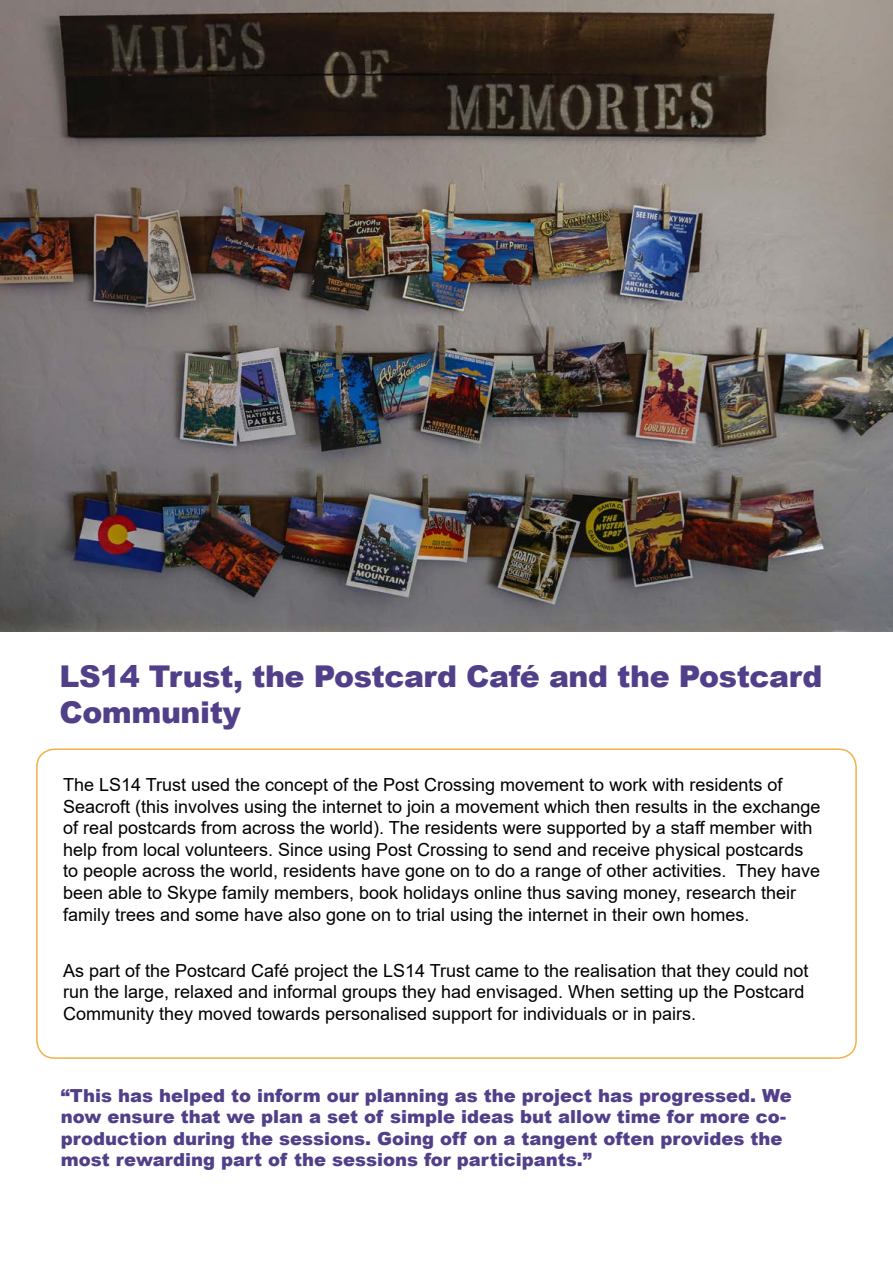
<style>
.page{position:relative;width:893px;height:1263px;background:#fff}
.page>*{position:absolute;margin:0;border:0;box-sizing:border-box;transform-origin:0 0}
.t1{font:900 30px/36px "Arial";letter-spacing:-.015em;color:#513f89}
.t2{font:18px/21.6px "Arial";color:#000}
.t3{font:900 18px/21.6px "Arial";color:#513f89}
</style>
<div class="page">
<div style="left:36px;top:748px;width:821px;height:311px;border:2px solid #f1b149;border-radius:18px"></div>
<img style="left:0;top:0;width:893px;height:631px">
<h1 class="t1" style="left:60px;top:657px;width:764px">LS14 Trust, the Postcard Café and the Postcard<br>Community</h1>
<p class="t2" style="left:63px;top:774px;width:759px">The LS14 Trust used the concept of the Post Crossing movement to work with residents of Seacroft (this involves using the internet to join a movement which then results in the exchange of real postcards from across the world). The residents were supported by a staff member with help from local volunteers. Since using Post Crossing to send and receive physical postcards to people across the world, residents have gone on to do a range of other activities. They have been able to Skype family members, book holidays online thus saving money, research their family trees and some have also gone on to trial using the internet in their own homes.</p>
<p class="t2" style="left:63px;top:959px;width:747px">As part of the Postcard Café project the LS14 Trust came to the realisation that they could not run the large, relaxed and informal groups they had envisaged. When setting up the Postcard<br>Community they moved towards personalised support for individuals or in pairs.</p>
<p class="t3" style="left:61px;top:1084px;width:732px">“This has helped to inform our planning as the project has progressed. We now ensure that we plan a set of simple ideas but allow time for more co&shy;production during the sessions. Going off on a tangent often provides the most rewarding part of the sessions for participants.”</p>
</div>
